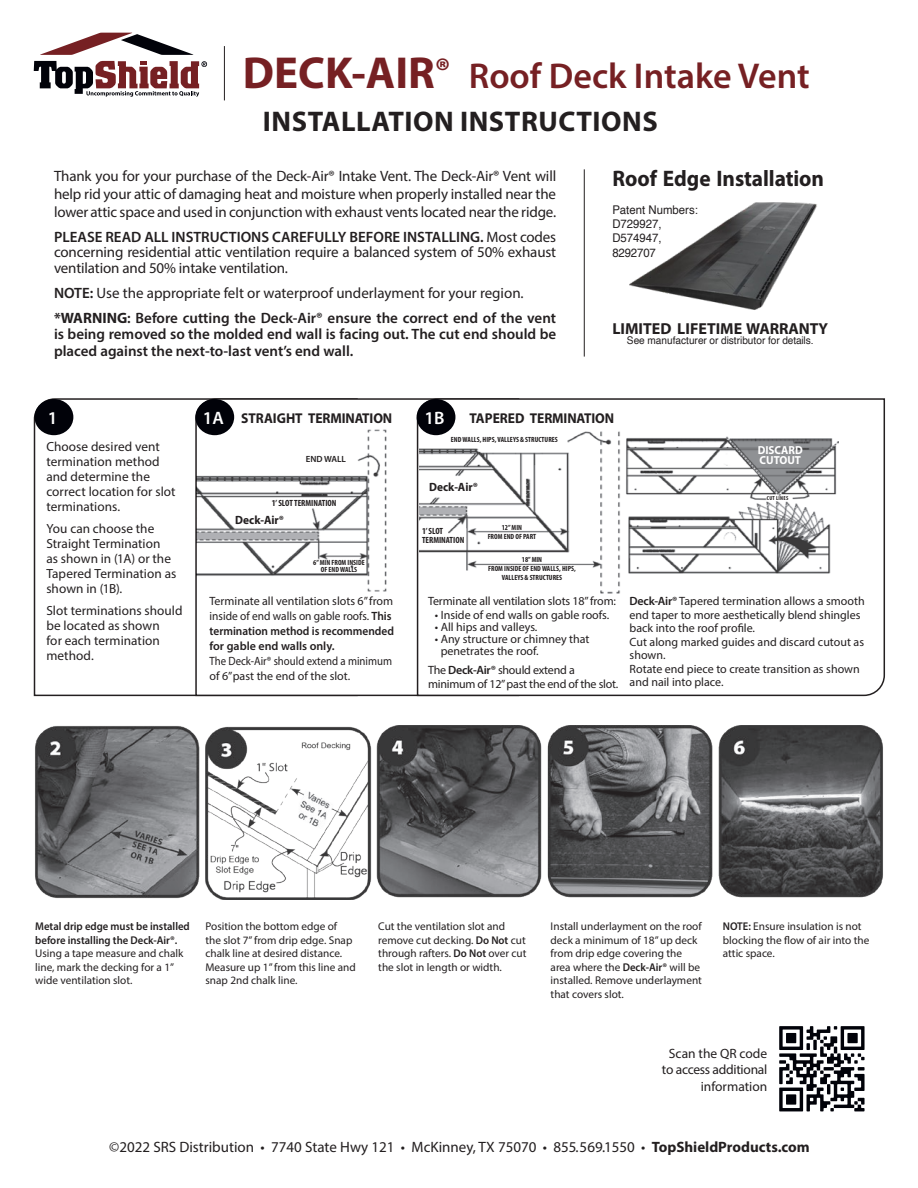
<style>
.page{position:relative;width:918px;height:1188px;background:#fff}
.page>*{position:absolute;margin:0;border:0;box-sizing:border-box;transform-origin:0 0}
.t1{font:700 45px "Myriad Pro";color:#762023}
.t2{font:600 36px "Myriad Pro";color:#762023}
.t3{font:700 28.5px "Myriad Pro";letter-spacing:.02em;color:#231f20}
.t4{font:700 22.5px "Myriad Pro";letter-spacing:-.005em;color:#231f20;scale:.95 1}
.t5{font:600 18px "Myriad Pro";color:#fff}
.t6{font:700 15.9px "Myriad Pro";color:#231f20}
.t7{font:15px/18px "Myriad Pro";letter-spacing:-.01em;color:#231f20;text-align:justify}
.t8{font:600 15px/16.5px "Myriad Pro";color:#231f20;text-align:justify}
.t9{font:700 14.25px "Myriad Pro";letter-spacing:-.01em;color:#231f20;scale:.95 1}
.t10{font:13.5px/16.5px "Myriad Pro";letter-spacing:-.005em;color:#231f20;text-align:right}
.t11{font:13.2px/14.9px "Myriad Pro";letter-spacing:.005em;color:#231f20}
.t12{font:12px/13.5px "Myriad Pro";color:#231f20}
.t13{font:12px/13.5px "Myriad Pro";letter-spacing:-.02em;color:#231f20}
.t14{font:12px/15px "Myriad Pro";color:#231f20;scale:.9 1}
.t15{font:12px/14.4px "Helvetica";color:#231f20;scale:.95 1}
.t16{font:700 12px "Myriad Pro";color:#231f20;scale:.95 1}
.t17{font:700 11.7px "Myriad Pro";color:#fff;scale:.95 1}
.t18{font:11.25px/13.5px "Myriad Pro";color:#231f20}
.t19{font:10.65px "Helvetica";color:#231f20;scale:.95 1}
.t20{font:700 condensed 9px/9px "Myriad Pro";color:#231f20}
.t21{font:600 9px "Myriad Pro";color:#231f20}
.t22{font:700 condensed 7.5px/7.5px "Myriad Pro";color:#231f20;text-align:center}
.t23{font:700 condensed 5.7px "Myriad Pro";letter-spacing:.04em;color:#231f20}
.s1{font-size:34.5px}
.s2{font-weight:600}
.s3{font-weight:700}
</style>
<div class="page">
<svg style="left:40px;top:33px;width:153px;height:22px"></svg>
<svg style="left:34px;top:61px;width:173px;height:36px"></svg>
<img style="left:35px;top:725px;width:848px;height:175px">
<svg style="left:33px;top:398px;width:162px;height:299px"></svg>
<svg style="left:195px;top:398px;width:221px;height:299px"></svg>
<svg style="left:416px;top:398px;width:469px;height:299px"></svg>
<svg style="left:779px;top:1026px;width:86px;height:86px"></svg>
<div style="left:34px;top:399px;width:39px;height:36px;background:#010209;border-radius:50%"></div>
<div style="left:195px;top:399px;width:39px;height:36px;background:#010209;border-radius:50%"></div>
<div style="left:417px;top:399px;width:38px;height:36px;background:#010209;border-radius:50%"></div>
<img style="left:196px;top:416px;width:213px;height:176px">
<img style="left:419px;top:424px;width:419px;height:173px">
<img style="left:629px;top:202px;width:188px;height:108px">
<hr style="left:584px;top:169px;width:1px;height:188px;background:#231f20">
<hr style="left:224px;top:46px;width:1px;height:54px;background:#231f20">
<h1 class="t1" style="left:243px;top:43px;width:209px">DECK-AIR<span class="s1">®</span></h1>
<h3 class="t3" style="left:263px;top:103px;width:397px">INSTALLATION INSTRUCTIONS</h3>
<h2 class="t2" style="left:469px;top:53px;width:342px">Roof Deck Intake Vent</h2>
<p class="t7" style="left:54px;top:167px;width:504px">Thank you for your purchase of the Deck-Air® Intake Vent. The Deck-Air® Vent will help rid your attic of damaging heat and moisture when properly installed near the lower attic space and used in conjunction with exhaust vents located near the ridge.</p>
<p class="t7" style="left:54px;top:229px;width:504px;line-height:15px"><span class="s2">PLEASE READ ALL INSTRUCTIONS CAREFULLY BEFORE INSTALLING.</span> Most codes concerning residential attic ventilation require a balanced system of 50% exhaust</p>
<p class="t7" style="left:54px;top:259px;width:236px">ventilation and 50% intake ventilation.</p>
<p class="t7" style="left:54px;top:284px;width:471px"><span class="s2">NOTE:</span> Use the appropriate felt or waterproof underlayment for your region.</p>
<p class="t8" style="left:54px;top:309px;width:504px"><span class="s3">*WARNING</span>: Before cutting the Deck-Air® ensure the correct end of the vent is being removed so the molded end wall is facing out. The cut end should be placed against the next-to-last vent’s end wall.</p>
<p class="t4" style="left:612px;top:164px;width:224px">Roof Edge Installation</p>
<p class="t15" style="left:612px;top:203px;width:92px">Patent Numbers:<br>D729927,<br>D574947,<br>8292707</p>
<p class="t6" style="left:612px;top:318px;width:217px">LIMITED LIFETIME WARRANTY</p>
<p class="t19" style="left:627px;top:332px;width:198px">See manufacturer or distributor for details.</p>
<p class="t5" style="left:48px;top:406px;width:11px">1</p>
<p class="t5" style="left:203px;top:406px;width:23px">1A</p>
<p class="t5" style="left:425px;top:406px;width:22px">1B</p>
<p class="t9" style="left:241px;top:409px;width:161px">STRAIGHT TERMINATION</p>
<p class="t9" style="left:470px;top:409px;width:154px">TAPERED TERMINATION</p>
<p class="t11" style="left:46px;top:439px;width:131px">Choose desired vent termination method and determine the correct location for slot terminations.</p>
<p class="t11" style="left:46px;top:521px;width:131px">You can choose the<br>Straight Termination<br>as shown in (1A) or the<br>Tapered Termination as shown in (1B).</p>
<p class="t11" style="left:46px;top:603px;width:138px">Slot terminations should be located as shown<br>for each termination method.</p>
<p class="t21" style="left:306px;top:453px;width:42px">END WALL</p>
<p class="t20" style="left:272px;top:498px;width:66px">1’ SLOT TERMINATION</p>
<p class="t16" style="left:235px;top:512px;width:53px">Deck-Air®</p>
<p class="t22" style="left:313px;top:558px;width:53px">6” MIN FROM INSIDE<br>OF END WALLS</p>
<p class="t12" style="left:210px;top:594px;width:186px;line-height:15px">Terminate all ventilation slots 6” from inside of end walls on gable roofs. <span class="s2">This termination method is recommended for gable end walls only.</span></p>
<p class="t14" style="left:210px;top:654px;width:204px">The Deck-Air® should extend a minimum of 6” past the end of the slot.</p>
<p class="t22" style="left:451px;top:436px;width:108px">END WALLS, HIPS, VALLEYS &amp; STRUCTURES</p>
<p class="t16" style="left:429px;top:479px;width:53px">Deck-Air®</p>
<p class="t20" style="left:422px;top:526px;width:44px">1’ SLOT<br>TERMINATION</p>
<p class="t22" style="left:502px;top:523px;width:22px">12” MIN</p>
<p class="t22" style="left:488px;top:532px;width:50px">FROM END OF PART</p>
<p class="t22" style="left:522px;top:555px;width:22px">18” MIN</p>
<p class="t22" style="left:488px;top:564px;width:89px;line-height:9px">FROM INSIDE OF END WALLS, HIPS,<br>VALLEYS &amp; STRUCTURES</p>
<p class="t12" style="left:428px;top:594px;width:190px">Terminate all ventilation slots 18” from:</p>
<p class="t12" style="left:435px;top:608px;width:176px">• Inside of end walls on gable roofs.</p>
<p class="t12" style="left:435px;top:620px;width:104px">• All hips and valleys.</p>
<p class="t12" style="left:441px;top:633px;width:150px;line-height:12px;text-indent:-6px">• Any structure or chimney that penetrates the roof.</p>
<p class="t13" style="left:428px;top:663px;width:192px">The <span class="s2">Deck-Air®</span> should extend a minimum of 12” past the end of the slot.</p>
<p class="t17" style="left:758px;top:442px;width:49px">DISCARD</p>
<p class="t17" style="left:760px;top:453px;width:45px">CUTOUT</p>
<p class="t23" style="left:767px;top:495px;width:23px">CUT LINES</p>
<p class="t12" style="left:630px;top:594px;width:237px"><span class="s2">Deck-Air®</span> Tapered termination allows a smooth end taper to more aesthetically blend shingles back into the roof profile.</p>
<p class="t12" style="left:630px;top:635px;width:236px">Cut along marked guides and discard cutout as shown.</p>
<p class="t12" style="left:630px;top:662px;width:232px">Rotate end piece to create transition as shown and nail into place.</p>
<p class="t18" style="left:35px;top:919px;width:156px"><span class="s2">Metal drip edge must be installed before installing the Deck-Air®.<br></span>Using a tape measure and chalk line, mark the decking for a 1” wide ventilation slot.</p>
<p class="t18" style="left:206px;top:919px;width:152px">Position the bottom edge of<br>the slot 7” from drip edge. Snap chalk line at desired distance.<br>Measure up 1” from this line and snap 2nd chalk line.</p>
<p class="t18" style="left:378px;top:919px;width:150px">Cut the ventilation slot and remove cut decking. <span class="s2">Do Not</span> cut through rafters. <span class="s2">Do Not</span> over cut the slot in length or width.</p>
<p class="t18" style="left:551px;top:919px;width:153px">Install underlayment on the roof deck a minimum of 18” up deck from drip edge covering the area where the <span class="s2">Deck-Air®</span> will be installed. Remove underlayment that covers slot.</p>
<p class="t18" style="left:723px;top:919px;width:148px"><span class="s2">NOTE:</span> Ensure insulation is not blocking the flow of air into the attic space.</p>
<p class="t10" style="left:662px;top:1045px;width:107px">Scan the QR code to access additional information</p>
<h3 class="t7" style="left:109px;top:1138px;width:702px">©2022 SRS Distribution • 7740 State Hwy 121 • McKinney, TX 75070 • 855.569.1550 • <span class="s3">TopShieldProducts.com</span></h3>
</div>
